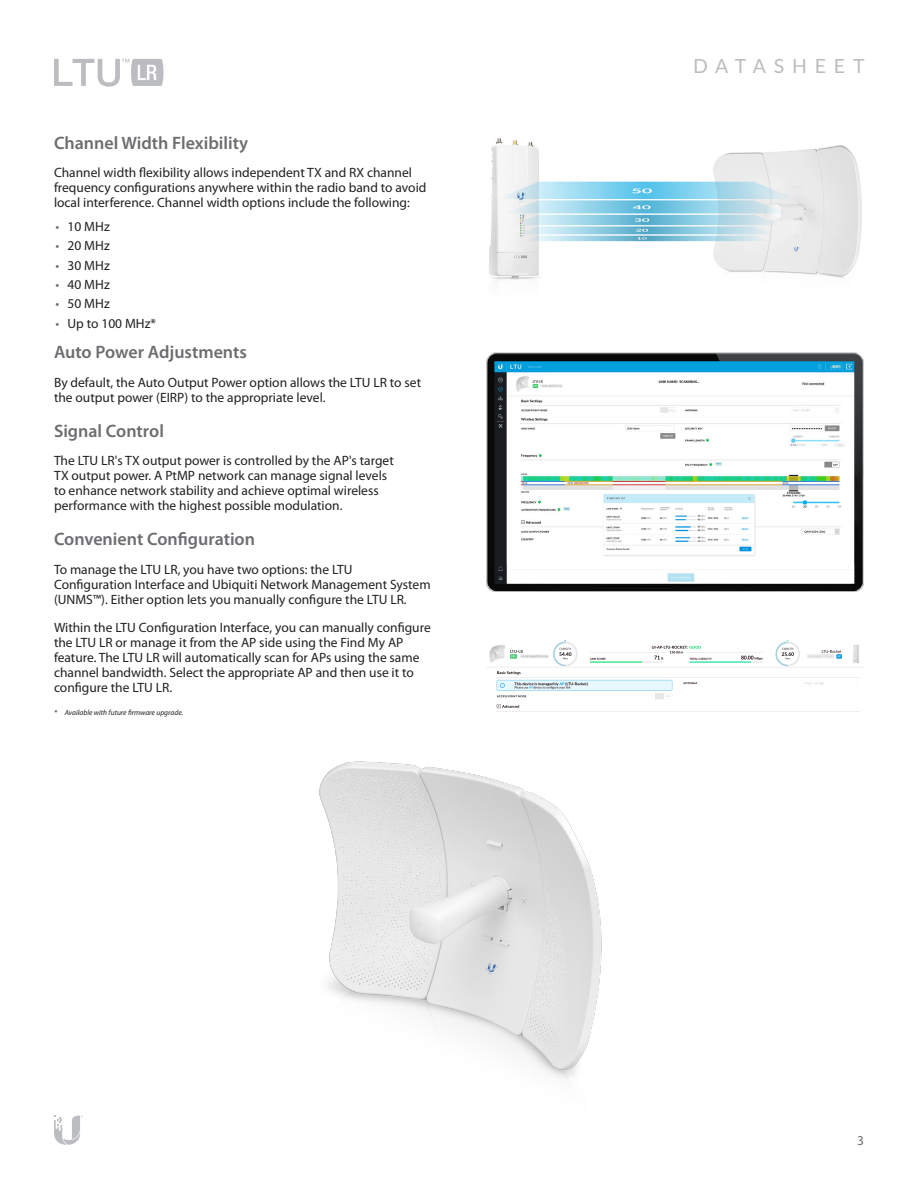
<style>
.page{position:relative;width:918px;height:1188px;background:#fff}
.page>*{position:absolute;margin:0;border:0;box-sizing:border-box;transform-origin:0 0}
.t1{font:19.5px "Lato";letter-spacing:.4em;color:#bcbdc0}
.Heading_2{font:600 18px "Myriad Pro";color:#6c6d70}
.Body{font:13.5px/15px "Myriad Pro";color:#231f20}
.t2{font:13.5px "Myriad Pro";color:#6c6d70}
.t3{font:italic 7.5px "Myriad Pro";color:#231f20}
.s1{color:#6c6d70}
</style>
<div class="page">
<img style="left:486px;top:352px;width:378px;height:240px">
<img style="left:486px;top:641px;width:378px;height:71px">
<img style="left:489px;top:138px;width:373px;height:144px">
<img style="left:319px;top:761px;width:283px;height:319px">
<svg style="left:54px;top:59px;width:110px;height:28px"></svg>
<svg style="left:54px;top:1116px;width:29px;height:29px"></svg>
<p class="Heading_2" style="left:54px;top:131px;width:196px">Channel Width Flexibility</p>
<p class="Body" style="left:54px;top:165px;width:374px">Channel width flexibility allows independent TX and RX channel frequency configurations anywhere within the radio band to avoid local interference. Channel width options include the following:</p>
<p class="Body" style="left:56px;top:219px;width:56px"><span class="s1">•</span> 10 MHz</p>
<p class="Body" style="left:56px;top:238px;width:56px"><span class="s1">•</span> 20 MHz</p>
<p class="Body" style="left:56px;top:257px;width:56px"><span class="s1">•</span> 30 MHz</p>
<p class="Body" style="left:56px;top:277px;width:56px"><span class="s1">•</span> 40 MHz</p>
<p class="Body" style="left:56px;top:296px;width:56px"><span class="s1">•</span> 50 MHz</p>
<p class="Body" style="left:56px;top:315px;width:102px"><span class="s1">•</span> Up to 100 MHz*</p>
<p class="Heading_2" style="left:54px;top:341px;width:194px">Auto Power Adjustments</p>
<p class="Body" style="left:54px;top:374px;width:369px">By default, the Auto Output Power option allows the LTU LR to set the output power (EIRP) to the appropriate level.</p>
<p class="Heading_2" style="left:54px;top:419px;width:111px">Signal Control</p>
<p class="Body" style="left:54px;top:453px;width:341px">The LTU LR's TX output power is controlled by the AP's target TX output power. A PtMP network can manage signal levels to enhance network stability and achieve optimal wireless performance with the highest possible modulation.</p>
<p class="Heading_2" style="left:54px;top:528px;width:203px">Convenient Configuration</p>
<p class="Body" style="left:54px;top:561px;width:378px">To manage the LTU LR, you have two options: the LTU<br>Configuration Interface and Ubiquiti Network Management System (UNMS™). Either option lets you manually configure the LTU LR.</p>
<p class="Body" style="left:54px;top:620px;width:378px">Within the LTU Configuration Interface, you can manually configure the LTU LR or manage it from the AP side using the Find My AP feature. The LTU LR will automatically scan for APs using the same channel bandwidth. Select the appropriate AP and then use it to configure the LTU LR.</p>
<p class="t3" style="left:54px;top:708px;width:131px">* Available with future firmware upgrade.</p>
<h1 class="t1" style="left:693px;top:52px;width:173px">DATASHEET</h1>
<p class="t2" style="left:857px;top:1132px;width:8px">3</p>
</div>
